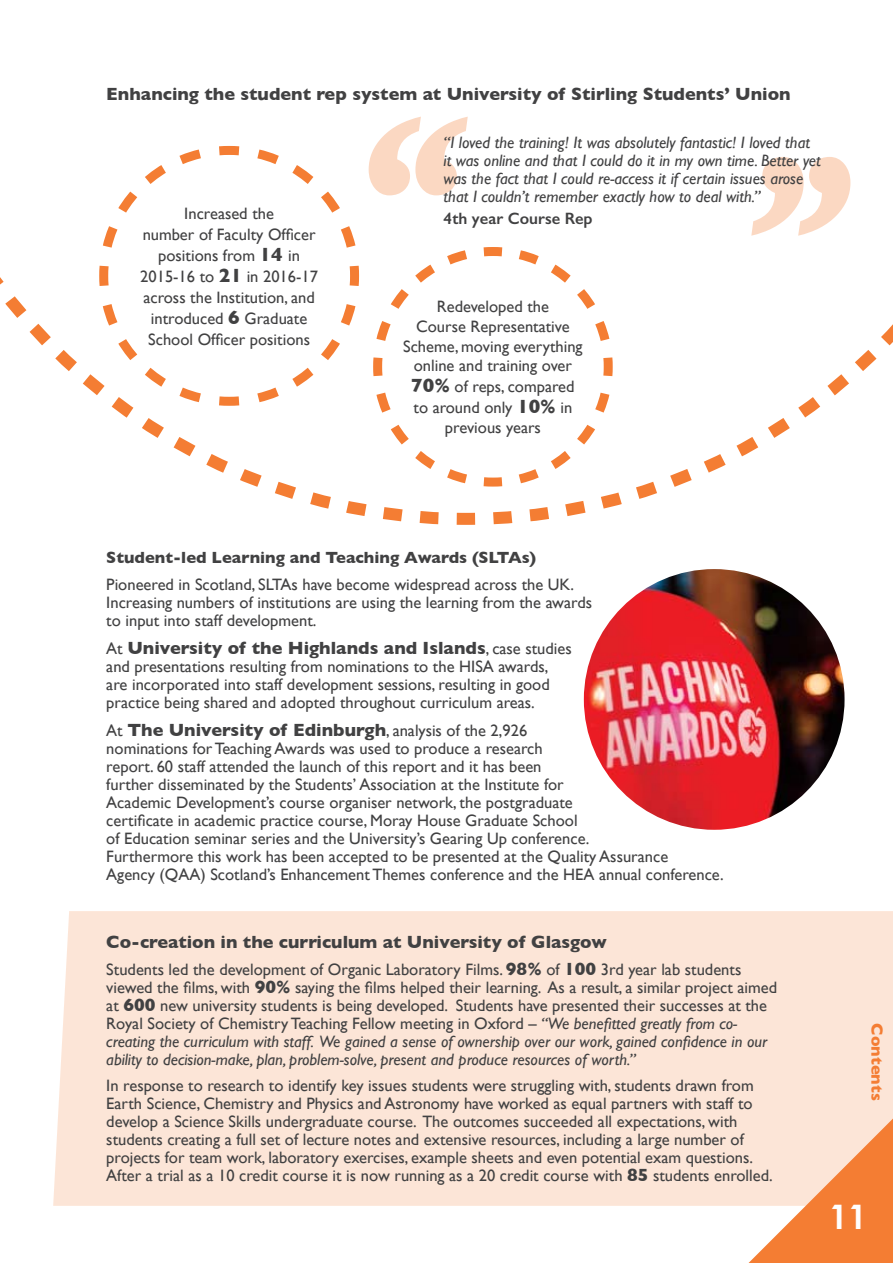
<style>
.page{position:relative;width:893px;height:1263px;background:#fff}
.page>*{position:absolute;margin:0;border:0;box-sizing:border-box;transform-origin:0 0}
.t1{font:700 33.75px "Century Gothic";color:#fff}
.t2{font:700 18px "Gill Sans";color:#414142}
.t3{font:16.5px/18px "Gill Sans";color:#414142}
.t4{font:italic 16.5px/18px "Gill Sans";color:#414142}
.t5{font:700 16.5px "Gill Sans";color:#414142}
.t6{font:600 16.5px "Gill Sans";color:#414142}
.t7{font:700 16.5px "Gill Sans";color:#f47d33}
.s1{font-weight:700;font-size:19.5px}
.s2{font-weight:400;font-size:16.5px}
.s3{font-weight:700;font-size:18px}
.s4{font-style:italic}
</style>
<div class="page">
<svg style="left:0;top:116px;width:893px;height:409px"></svg>
<div style="left:53px;top:911px;width:840px;height:295px;background:#fce5d7"></div>
<svg style="left:369px;top:117px;width:99px;height:78px"></svg>
<svg style="left:751px;top:157px;width:99px;height:79px"></svg>
<svg style="left:95px;top:141px;width:269px;height:269px"></svg>
<svg style="left:369px;top:242px;width:248px;height:249px"></svg>
<img style="left:584px;top:569px;width:260px;height:261px;border-radius:130px">
<svg style="left:748px;top:1118px;width:145px;height:145px;background:#f8b58b"></svg>
<p class="t2" style="left:106px;top:80px;width:686px">Enhancing the student rep system at University of Stirling Students’ Union</p>
<p class="t4" style="left:444px;top:134px;width:379px">“I loved the training! It was absolutely fantastic! I loved that it was online and that I could do it in my own time. Better yet was the fact that I could re-access it if certain issues arose that I couldn’t remember exactly how to deal with.”</p>
<p class="t6" style="left:444px;top:209px;width:151px">4th year Course Rep</p>
<p class="t3" style="left:140px;top:202px;width:179px;line-height:21px;text-align:center">Increased the<br>number of Faculty Officer positions from <span class="s1">14</span> in<br>2015-16 to <span class="s1">21</span> in 2016-17 across the Institution, and introduced <span class="s1">6</span> Graduate<br>School Officer positions</p>
<p class="t3" style="left:403px;top:297px;width:181px;line-height:19.5px;text-align:center">Redeveloped the<br>Course Representative<br>Scheme, moving everything online and training over</p>
<p class="t3" style="left:411px;top:376px;width:165px;line-height:21px"><span class="s1">70%</span> of reps, compared to around only <span class="s1">10%</span> in</p>
<p class="t3" style="left:445px;top:418px;width:97px">previous years</p>
<p class="t5" style="left:106px;top:545px;width:431px">Student-led Learning and Teaching Awards (SLTAs)</p>
<p class="t3" style="left:106px;top:575px;width:487px">Pioneered in Scotland, SLTAs have become widespread across the UK.<br>Increasing numbers of institutions are using the learning from the awards to input into staff development.</p>
<p class="t2" style="left:106px;top:633px;width:467px"><span class="s2">At</span> University of the Highlands and Islands<span class="s2">, case studies</span></p>
<p class="t3" style="left:106px;top:657px;width:445px;text-align:justify">and presentations resulting from nominations to the HISA awards, are incorporated into staff development sessions, resulting in good practice being shared and adopted throughout curriculum areas.</p>
<p class="t2" style="left:106px;top:715px;width:422px"><span class="s2">At</span> The University of Edinburgh<span class="s2">, analysis of the 2,926</span></p>
<p class="t3" style="left:106px;top:739px;width:619px">nominations for Teaching Awards was used to produce a research<br>report. 60 staff attended the launch of this report and it has been<br>further disseminated by the Students’ Association at the Institute for<br>Academic Development’s course organiser network, the postgraduate<br>certificate in academic practice course, Moray House Graduate School<br>of Education seminar series and the University’s Gearing Up conference.<br>Furthermore this work has been accepted to be presented at the Quality Assurance<br>Agency (QAA) Scotland’s Enhancement Themes conference and the HEA annual conference.</p>
<p class="t2" style="left:106px;top:928px;width:502px">Co-creation in the curriculum at University of Glasgow</p>
<p class="t3" style="left:106px;top:960px;width:672px">Students led the development of Organic Laboratory Films. <span class="s3">98%</span> of <span class="s3">100</span> 3rd year lab students viewed the films, with <span class="s3">90%</span> saying the films helped their learning. As a result, a similar project aimed at <span class="s3">600</span> new university students is being developed. Students have presented their successes at the Royal Society of Chemistry Teaching Fellow meeting in Oxford – <span class="s4">“We benefitted greatly from co&shy;creating the curriculum with staff. We gained a sense of ownership over our work, gained confidence in our ability to decision-make, plan, problem-solve, present and produce resources of worth.”</span></p>
<p class="t3" style="left:106px;top:1076px;width:668px">In response to research to identify key issues students were struggling with, students drawn from Earth Science, Chemistry and Physics and Astronomy have worked as equal partners with staff to develop a Science Skills undergraduate course. The outcomes succeeded all expectations, with students creating a full set of lecture notes and extensive resources, including a large number of projects for team work, laboratory exercises, example sheets and even potential exam questions.<br>After a trial as a 10 credit course it is now running as a 20 credit course with <span class="s3">85</span> students enrolled.</p>
<p class="t7" style="left:890px;top:1023px;width:79px;rotate:90deg">Contents</p>
<h1 class="t1" style="left:829px;top:1196px;width:39px">11</h1>
</div>
